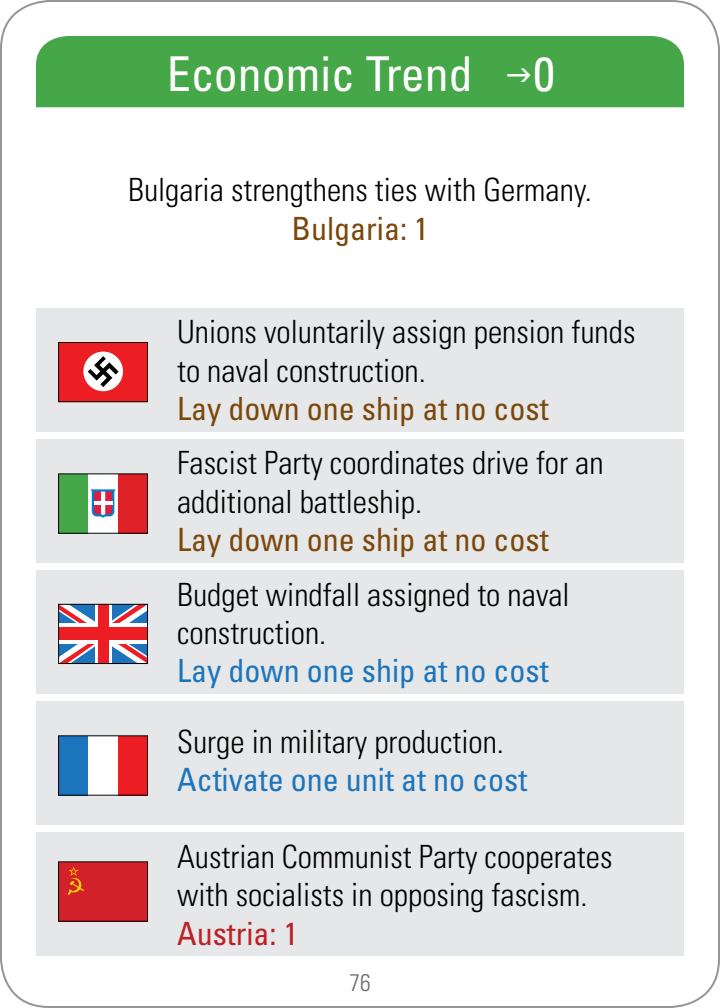
<style>
.page{position:relative;width:720px;height:1008px;background:#fff}
.page>*{position:absolute;margin:0;border:0;box-sizing:border-box;transform-origin:0 0}
.t1{font:condensed 48px "Univers";color:#fff}
.t2{font:300 condensed 32px/38.4px "Univers";color:#000}
.t3{font:condensed 32px "Univers";color:#7c470a}
.t4{font:condensed 32px "Univers";color:#1c75bc}
.t5{font:condensed 32px "Univers";color:#be1f24}
.t6{font:300 condensed 24px "Univers";color:#6d6e71}
</style>
<div class="page">
<div style="left:36px;top:308px;width:648px;height:124px;background:#e6e7e8"></div>
<div style="left:36px;top:439px;width:648px;height:124px;background:#e6e7e8"></div>
<div style="left:36px;top:570px;width:648px;height:124px;background:#e6e7e8"></div>
<div style="left:36px;top:701px;width:648px;height:124px;background:#e6e7e8"></div>
<div style="left:36px;top:832px;width:648px;height:124px;background:#e6e7e8"></div>
<div style="left:36px;top:36px;width:648px;height:71px;background:#46a748"></div>
<div style="left:59px;top:862px;width:89px;height:59px;background:#d2232a"></div>
<div style="left:58px;top:861px;width:90px;height:61px;border:1px solid #000"></div>
<svg style="left:68px;top:867px;width:16px;height:28px"></svg>
<div style="left:59px;top:342px;width:89px;height:60px;background:#ed1d24"></div>
<div style="left:58px;top:342px;width:90px;height:60px;border:1px solid #000"></div>
<div style="left:83px;top:352px;width:40px;height:39px;background:#fff;border-radius:50%"></div>
<svg style="left:88px;top:356px;width:31px;height:31px"></svg>
<svg style="left:60px;top:606px;width:86px;height:56px;background:#9794b5"></svg>
<div style="left:59px;top:624px;width:89px;height:20px;background:#fff"></div>
<svg style="left:95px;top:606px;width:16px;height:56px"></svg>
<div style="left:98px;top:604px;width:10px;height:60px;background:#ed1d24"></div>
<div style="left:59px;top:627px;width:89px;height:13px;background:#ed1d24"></div>
<div style="left:58px;top:604px;width:90px;height:60px;border:1px solid #000"></div>
<div style="left:59px;top:474px;width:89px;height:59px;background:#fff"></div>
<div style="left:118px;top:474px;width:30px;height:59px;background:#de2027"></div>
<div style="left:59px;top:474px;width:29px;height:59px;background:#46a748"></div>
<svg style="left:90px;top:489px;width:26px;height:29px"></svg>
<hr style="left:94px;top:501px;width:18px;height:4px;background:#fff">
<div style="left:58px;top:473px;width:90px;height:61px;border:1px solid #000"></div>
<div style="left:59px;top:736px;width:89px;height:59px;background:#fff"></div>
<div style="left:118px;top:736px;width:30px;height:59px;background:#ed1d24"></div>
<div style="left:59px;top:736px;width:29px;height:59px;background:#1c75bc"></div>
<div style="left:58px;top:735px;width:90px;height:61px;border:1px solid #000"></div>
<svg style="left:508px;top:69px;width:23px;height:13px"></svg>
<h1 class="t1" style="left:167px;top:43px;width:308px">Economic Trend</h1>
<h1 class="t1" style="left:533px;top:43px;width:23px">0</h1>
<p class="t2" style="left:128px;top:170px;width:466px">Bulgaria strengthens ties with Germany.</p>
<p class="t3" style="left:292px;top:208px;width:138px">Bulgaria: 1</p>
<p class="t2" style="left:177px;top:312px;width:460px">Unions voluntarily assign pension funds to naval construction.</p>
<p class="t3" style="left:177px;top:388px;width:373px">Lay down one ship at no cost</p>
<p class="t2" style="left:177px;top:443px;width:428px">Fascist Party coordinates drive for an additional battleship.</p>
<p class="t3" style="left:177px;top:520px;width:373px">Lay down one ship at no cost</p>
<p class="t2" style="left:177px;top:575px;width:394px">Budget windfall assigned to naval construction.</p>
<p class="t4" style="left:177px;top:651px;width:373px">Lay down one ship at no cost</p>
<p class="t2" style="left:177px;top:722px;width:328px">Surge in military production.</p>
<p class="t4" style="left:177px;top:760px;width:352px">Activate one unit at no cost</p>
<p class="t2" style="left:177px;top:837px;width:437px">Austrian Communist Party cooperates with socialists in opposing fascism.</p>
<p class="t5" style="left:177px;top:913px;width:122px">Austria: 1</p>
<p class="t6" style="left:349px;top:968px;width:23px">76</p>
</div>
